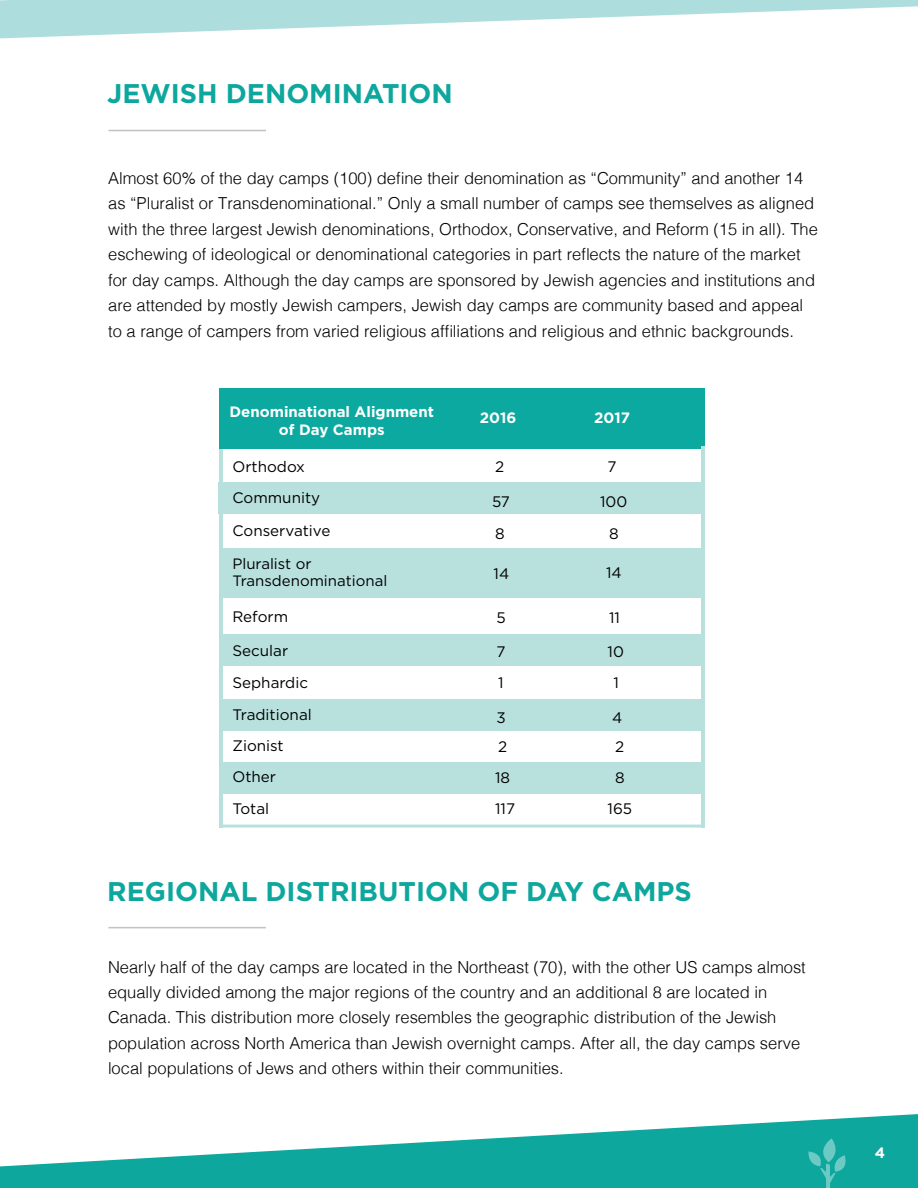
<style>
.page{position:relative;width:918px;height:1188px;background:#fff}
.page>*{position:absolute;margin:0;border:0;box-sizing:border-box;transform-origin:0 0}
.t1{font:700 27px "Gotham";color:#0ea79d}
.t2{font:300 16.5px/25.5px "Helvetica";color:#010102}
.t3{font:15.15px/31.8px "Gotham";color:#000}
.t4{font:700 15px/18px "Gotham HTF";color:#fff;text-align:center}
.t5{font:15px/16.5px "Gotham";color:#000}
.t6{font:700 15px "Gotham";color:#fff}
</style>
<div class="page">
<svg style="left:0;top:1114px;width:918px;height:74px;fill:#0ea79d"></svg>
<svg style="left:808px;top:1138px;width:39px;height:50px;background:#29b0a8"></svg>
<svg style="left:0;top:0;width:918px;height:39px"></svg>
<hr style="left:219px;top:448px;width:3px;height:176px;background:#b8e1de">
<hr style="left:219px;top:576px;width:3px;height:252px;background:#b8e1de">
<hr style="left:108px;top:130px;width:158px;height:1px;background:#c2c1c1">
<hr style="left:108px;top:927px;width:158px;height:1px;background:#c2c1c1">
<div style="left:219px;top:483px;width:485px;height:31px;background:#b8e1de"></div>
<div style="left:222px;top:548px;width:481px;height:50px;background:#b8e1de"></div>
<div style="left:219px;top:388px;width:485px;height:60px;background:#0ba99f"></div>
<hr style="left:701px;top:447px;width:3px;height:176px;background:#b8e1de">
<hr style="left:701px;top:575px;width:3px;height:253px;background:#b8e1de">
<div style="left:220px;top:634px;width:484px;height:32px;background:#b8e1de"></div>
<div style="left:222px;top:700px;width:481px;height:31px;background:#b8e1de"></div>
<div style="left:220px;top:762px;width:482px;height:32px;background:#b8e1de"></div>
<hr style="left:219px;top:825px;width:485px;height:3px;background:#b8e1de">
<h1 class="t1" style="left:107px;top:81px;width:347px">JEWISH DENOMINATION</h1>
<p class="t2" style="left:108px;top:164px;width:711px">Almost 60% of the day camps (100) define their denomination as “Community” and another 14 as “Pluralist or Transdenominational.” Only a small number of camps see themselves as aligned with the three largest Jewish denominations, Orthodox, Conservative, and Reform (15 in all). The eschewing of ideological or denominational categories in part reflects the nature of the market for day camps. Although the day camps are sponsored by Jewish agencies and institutions and are attended by mostly Jewish campers, Jewish day camps are community based and appeal to a range of campers from varied religious affiliations and religious and ethnic backgrounds.</p>
<p class="t4" style="left:230px;top:403px;width:206px">Denominational Alignment of Day Camps</p>
<p class="t4" style="left:480px;top:409px;width:38px">2016</p>
<p class="t3" style="left:232px;top:452px;width:74px">Orthodox</p>
<p class="t3" style="left:495px;top:452px;width:11px">2</p>
<p class="t3" style="left:232px;top:482px;width:99px;line-height:33px">Community<br>Conservative</p>
<p class="t5" style="left:232px;top:556px;width:156px">Pluralist or<br>Transdenominational</p>
<p class="t3" style="left:232px;top:602px;width:57px">Reform</p>
<p class="t3" style="left:232px;top:635px;width:81px">Secular<br>Sephardic<br>Traditional<br>Zionist<br>Other<br>Total</p>
<p class="t3" style="left:492px;top:487px;width:19px">57<br>8</p>
<p class="t3" style="left:494px;top:559px;width:17px">14</p>
<p class="t3" style="left:497px;top:603px;width:11px">5</p>
<p class="t3" style="left:497px;top:637px;width:11px;line-height:31px">7<br>1</p>
<p class="t3" style="left:497px;top:704px;width:12px;line-height:29.5px">3<br>2</p>
<p class="t3" style="left:495px;top:764px;width:21px;line-height:30.5px">18<br>117</p>
<p class="t4" style="left:594px;top:409px;width:37px">2017</p>
<p class="t3" style="left:608px;top:452px;width:11px">7</p>
<p class="t3" style="left:600px;top:487px;width:29px;text-align:center">100<br>8</p>
<p class="t3" style="left:606px;top:557px;width:17px">14</p>
<p class="t3" style="left:609px;top:603px;width:12px">11</p>
<p class="t3" style="left:608px;top:636px;width:18px;line-height:31px;text-align:center">10<br>1</p>
<p class="t3" style="left:612px;top:704px;width:14px;line-height:29.5px">4<br>2</p>
<p class="t3" style="left:608px;top:764px;width:26px;line-height:30.5px;text-align:center">8<br>165</p>
<h1 class="t1" style="left:107px;top:880px;width:586px">REGIONAL DISTRIBUTION OF DAY CAMPS</h1>
<p class="t2" style="left:108px;top:953px;width:699px">Nearly half of the day camps are located in the Northeast (70), with the other US camps almost equally divided among the major regions of the country and an additional 8 are located in Canada. This distribution more closely resembles the geographic distribution of the Jewish population across North America than Jewish overnight camps. After all, the day camps serve local populations of Jews and others within their communities.</p>
<p class="t6" style="left:875px;top:1146px;width:12px">4</p>
</div>
